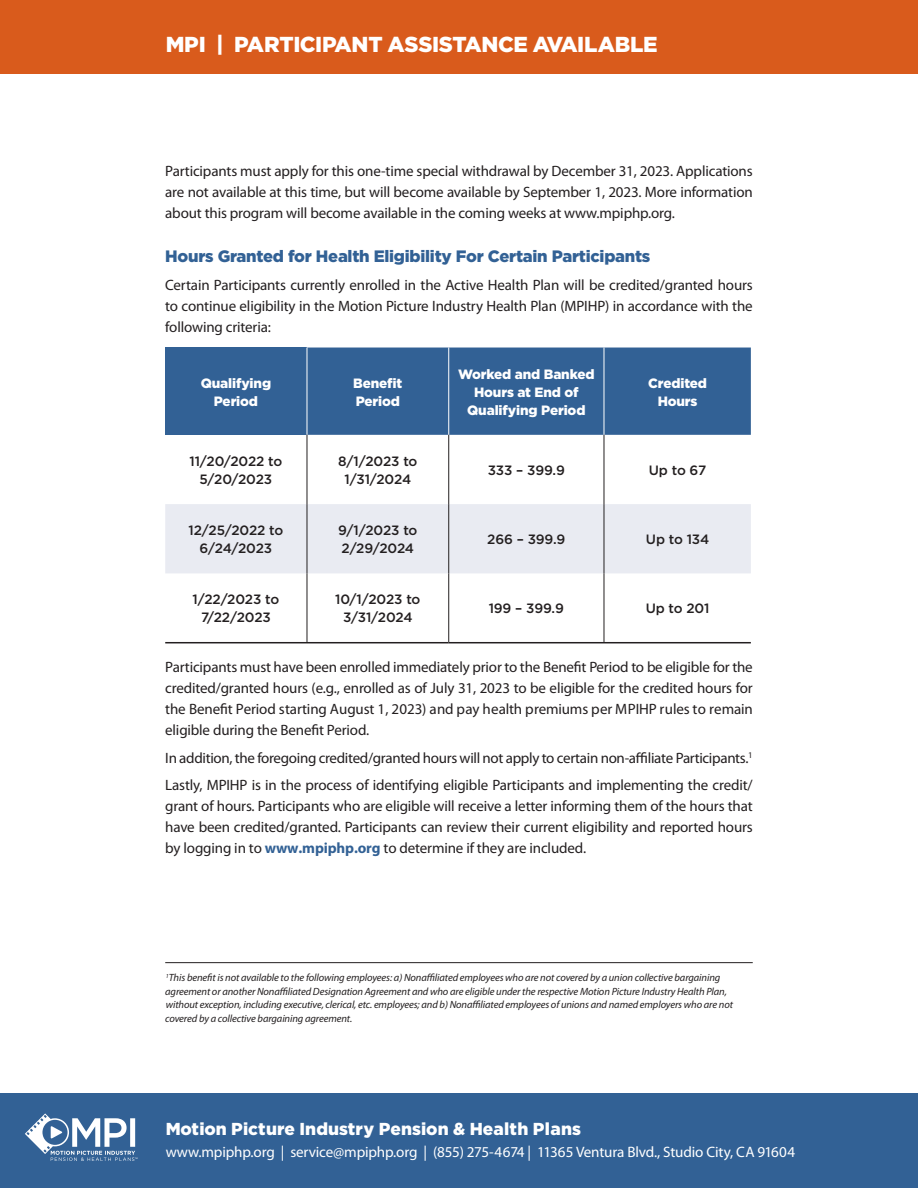
<style>
.page{position:relative;width:918px;height:1188px;background:#fff}
.page>*{position:absolute;margin:0;border:0;box-sizing:border-box;transform-origin:0 0}
.t1{font:900 21.6px "Gotham";letter-spacing:-.015em;color:#fff}
.subhead_1{font:900 17.4px "Gotham";letter-spacing:.005em;color:#fff}
.subhead{font:900 16.5px "Gotham";letter-spacing:-.015em;color:#326195}
.services{font:15.15px "Myriad Pro";letter-spacing:-.01em;color:#fff}
.services-2{font:15px/21px "Myriad Pro";letter-spacing:-.01em;color:#231f20;text-align:justify}
.services-3{font:500 13.5px/18px "Gotham";letter-spacing:-.01em;color:#231f20;text-align:center}
.services-4{font:900 13.5px/18px "Gotham";letter-spacing:-.01em;color:#fff;text-align:center}
.services-5{font:italic 10.5px/13.5px "Myriad Pro";letter-spacing:-.01em;color:#231f20}
.s1{font-weight:700;color:#326195}
</style>
<div class="page">
<div style="left:0;top:1094px;width:918px;height:94px;background:#326195"></div>
<div style="left:0;top:0;width:918px;height:73px;background:#d95b1c"></div>
<hr style="left:165px;top:962px;width:588px;height:1px;background:#231f20">
<div style="left:165px;top:348px;width:142px;height:87px;background:#326195"></div>
<div style="left:308px;top:348px;width:443px;height:87px;background:#326195"></div>
<div style="left:165px;top:504px;width:586px;height:69px;background:#e9ebf2"></div>
<hr style="left:448px;top:348px;width:1px;height:87px;background:#fff">
<hr style="left:604px;top:348px;width:1px;height:87px;background:#fff">
<hr style="left:307px;top:435px;width:1px;height:69px;background:#231f20">
<hr style="left:448px;top:435px;width:1px;height:69px;background:#231f20">
<hr style="left:604px;top:435px;width:1px;height:69px;background:#231f20">
<hr style="left:307px;top:504px;width:1px;height:69px;background:#231f20">
<hr style="left:448px;top:504px;width:1px;height:69px;background:#231f20">
<hr style="left:604px;top:504px;width:1px;height:69px;background:#231f20">
<hr style="left:307px;top:573px;width:1px;height:69px;background:#231f20">
<hr style="left:448px;top:573px;width:1px;height:69px;background:#231f20">
<hr style="left:604px;top:573px;width:1px;height:69px;background:#231f20">
<hr style="left:165px;top:642px;width:142px;height:1px;background:#231f20">
<hr style="left:307px;top:642px;width:142px;height:1px;background:#231f20">
<hr style="left:449px;top:642px;width:155px;height:1px;background:#231f20">
<hr style="left:604px;top:642px;width:147px;height:1px;background:#231f20">
<svg style="left:25px;top:1113px;width:113px;height:48px"></svg>
<p class="t1" style="left:166px;top:30px;width:494px">MPI | PARTICIPANT ASSISTANCE AVAILABLE</p>
<p class="services-2" style="left:165px;top:160px;width:589px">Participants must apply for this one-time special withdrawal by December 31, 2023. Applications are not available at this time, but will become available by September 1, 2023. More information about this program will become available in the coming weeks at www.mpiphp.org.</p>
<p class="subhead" style="left:165px;top:245px;width:487px">Hours Granted for Health Eligibility For Certain Participants</p>
<p class="services-2" style="left:165px;top:274px;width:589px">Certain Participants currently enrolled in the Active Health Plan will be credited/granted hours to continue eligibility in the Motion Picture Industry Health Plan (MPIHP) in accordance with the following criteria:</p>
<p class="services-4" style="left:201px;top:374px;width:72px">Qualifying<br>Period</p>
<p class="services-4" style="left:353px;top:374px;width:51px;text-align:left">Benefit<br>Period</p>
<p class="services-4" style="left:458px;top:365px;width:138px">Worked and Banked<br>Hours at End of<br>Qualifying Period</p>
<p class="services-4" style="left:648px;top:374px;width:60px">Credited<br>Hours</p>
<p class="services-3" style="left:189px;top:452px;width:94px">11/20/2022 to<br>5/20/2023</p>
<p class="services-3" style="left:338px;top:452px;width:81px">8/1/2023 to<br>1/31/2024</p>
<p class="services-3" style="left:488px;top:461px;width:79px">333 – 399.9</p>
<p class="services-3" style="left:649px;top:461px;width:59px">Up to 67</p>
<p class="services-3" style="left:189px;top:521px;width:96px">12/25/2022 to<br>6/24/2023</p>
<p class="services-3" style="left:338px;top:521px;width:81px;text-align:left">9/1/2023 to<br>2/29/2024</p>
<p class="services-3" style="left:487px;top:530px;width:80px">266 – 399.9</p>
<p class="services-3" style="left:646px;top:530px;width:65px">Up to 134</p>
<p class="services-3" style="left:193px;top:591px;width:88px">1/22/2023 to<br>7/22/2023</p>
<p class="services-3" style="left:335px;top:591px;width:87px">10/1/2023 to<br>3/31/2024</p>
<p class="services-3" style="left:489px;top:600px;width:77px">199 – 399.9</p>
<p class="services-3" style="left:646px;top:600px;width:65px">Up to 201</p>
<p class="services-2" style="left:165px;top:657px;width:589px">Participants must have been enrolled immediately prior to the Benefit Period to be eligible for the credited/granted hours (e.g., enrolled as of July 31, 2023 to be eligible for the credited hours for the Benefit Period starting August 1, 2023) and pay health premiums per MPIHP rules to remain eligible during the Benefit Period.</p>
<p class="services-2" style="left:165px;top:744px;width:589px;line-height:27.8px">In addition, the foregoing credited/granted hours will not apply to certain non-affiliate Participants.<sup>1<br></sup>Lastly, MPIHP is in the process of identifying eligible Participants and implementing the credit/</p>
<p class="services-2" style="left:165px;top:796px;width:589px">grant of hours. Participants who are eligible will receive a letter informing them of the hours that have been credited/granted. Participants can review their current eligibility and reported hours by logging in to <span class="s1">www.mpiphp.org</span> to determine if they are included.</p>
<p class="services-5" style="left:165px;top:971px;width:569px"><sup>1</sup>This benefit is not available to the following employees: a) Nonaffiliated employees who are not covered by a union collective bargaining agreement or another Nonaffiliated Designation Agreement and who are eligible under the respective Motion Picture Industry Health Plan, without exception, including executive, clerical, etc. employees; and b) Nonaffiliated employees of unions and named employers who are not covered by a collective bargaining agreement.</p>
<p class="subhead_1" style="left:166px;top:1116px;width:417px">Motion Picture Industry Pension &amp; Health Plans</p>
<p class="services" style="left:166px;top:1143px;width:631px">www.mpiphp.org | service@mpiphp.org | (855) 275-4674 | 11365 Ventura Blvd., Studio City, CA 91604</p>
</div>
